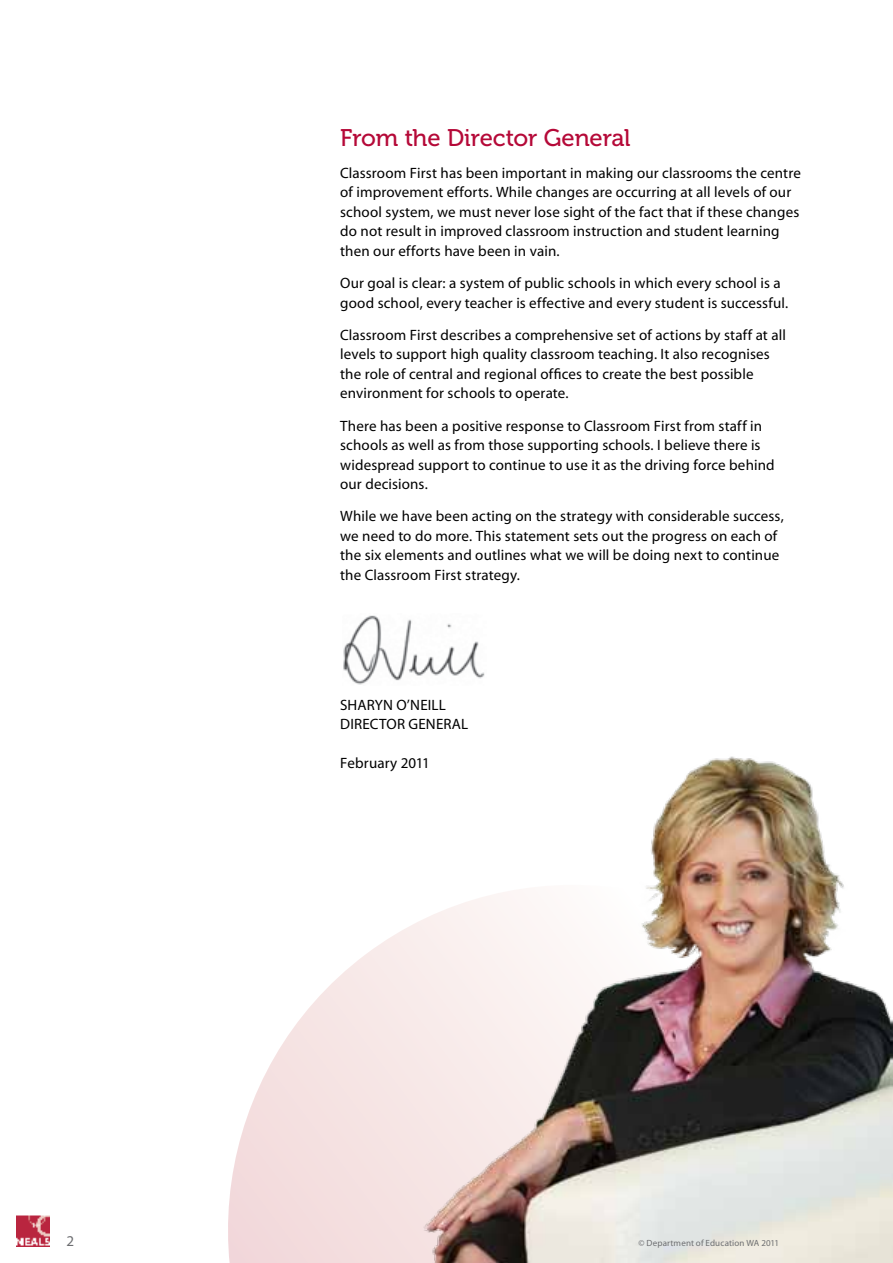
<style>
.page{position:relative;width:893px;height:1263px;background:#fff}
.page>*{position:absolute;margin:0;border:0;box-sizing:border-box;transform-origin:0 0}
.t1{font:24px "Museo 500";letter-spacing:-.01em;color:#b50938}
.t2{font:15px/19.5px "Myriad";letter-spacing:.01em;color:#000}
.t3{font:15px "Myriad";color:#6d6e71}
.t4{font:9px "Myriad";letter-spacing:.015em;color:#6d6e71}
</style>
<div class="page">
<svg style="left:228px;top:932px;width:172px;height:331px"></svg>
<img style="left:400px;top:756px;width:493px;height:507px">
<img style="left:343px;top:615px;width:142px;height:70px">
<img style="left:17px;top:1215px;width:32px;height:31px">
<h1 class="t1" style="left:340px;top:124px;width:292px">From the Director General</h1>
<p class="t2" style="left:340px;top:164px;width:462px">Classroom First has been important in making our classrooms the centre of improvement efforts. While changes are occurring at all levels of our school system, we must never lose sight of the fact that if these changes do not result in improved classroom instruction and student learning then our efforts have been in vain.</p>
<p class="t2" style="left:340px;top:274px;width:450px">Our goal is clear: a system of public schools in which every school is a good school, every teacher is effective and every student is successful.</p>
<p class="t2" style="left:340px;top:326px;width:447px">Classroom First describes a comprehensive set of actions by staff at all levels to support high quality classroom teaching. It also recognises the role of central and regional offices to create the best possible environment for schools to operate.</p>
<p class="t2" style="left:340px;top:416px;width:436px">There has been a positive response to Classroom First from staff in schools as well as from those supporting schools. I believe there is widespread support to continue to use it as the driving force behind our decisions.</p>
<p class="t2" style="left:340px;top:507px;width:445px">While we have been acting on the strategy with considerable success, we need to do more. This statement sets out the progress on each of the six elements and outlines what we will be doing next to continue the Classroom First strategy.</p>
<p class="t2" style="left:340px;top:695px;width:130px">SHARYN O’NEILL<br>DIRECTOR GENERAL</p>
<p class="t2" style="left:340px;top:754px;width:91px">February 2011</p>
<p class="t3" style="left:66px;top:1233px;width:9px">2</p>
<p class="t4" style="left:638px;top:1238px;width:142px">© Department of Education WA 2011</p>
</div>
